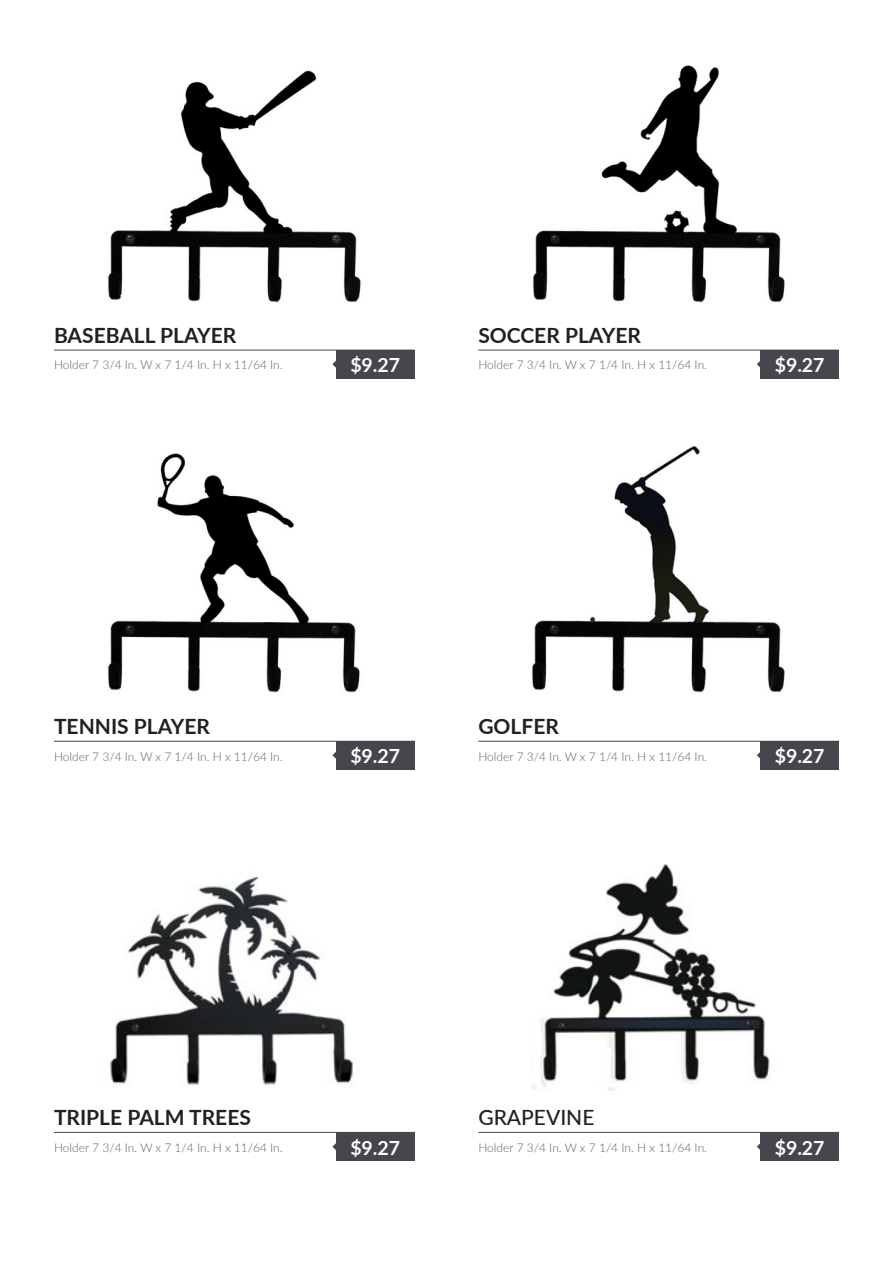
<style>
.page{position:relative;width:893px;height:1263px;background:#fff}
.page>*{position:absolute;margin:0;border:0;box-sizing:border-box;transform-origin:0 0}
.t1{font:700 21px "Lato";color:#212121}
.t2{font:500 21px "Lato";color:#212121}
.t3{font:700 19.5px "Lato";color:#fff}
.t4{font:300 12px "Lato";color:#605f64}
</style>
<div class="page">
<hr style="left:54px;top:350px;width:361px;height:1px;background:#45474c">
<hr style="left:478px;top:350px;width:361px;height:1px;background:#45474c">
<img style="left:107px;top:70px;width:254px;height:233px">
<img style="left:532px;top:65px;width:253px;height:238px">
<hr style="left:54px;top:741px;width:361px;height:1px;background:#45474c">
<hr style="left:478px;top:741px;width:361px;height:1px;background:#45474c">
<img style="left:107px;top:453px;width:253px;height:240px">
<hr style="left:54px;top:1132px;width:361px;height:1px;background:#45474c">
<hr style="left:478px;top:1132px;width:361px;height:1px;background:#45474c">
<img style="left:110px;top:876px;width:243px;height:209px">
<img style="left:532px;top:864px;width:238px;height:226px">
<img style="left:531px;top:446px;width:254px;height:247px">
<div style="left:336px;top:1132px;width:79px;height:29px;background:#45474c"></div>
<div style="left:760px;top:1132px;width:79px;height:29px;background:#45474c"></div>
<div style="left:760px;top:741px;width:79px;height:29px;background:#45474c"></div>
<div style="left:336px;top:741px;width:79px;height:29px;background:#45474c"></div>
<div style="left:336px;top:350px;width:79px;height:29px;background:#45474c"></div>
<div style="left:760px;top:350px;width:79px;height:29px;background:#45474c"></div>
<svg style="left:332px;top:1143px;width:4px;height:7px"></svg>
<svg style="left:757px;top:1143px;width:3px;height:7px"></svg>
<svg style="left:757px;top:752px;width:3px;height:7px"></svg>
<svg style="left:332px;top:752px;width:4px;height:7px"></svg>
<svg style="left:332px;top:361px;width:4px;height:7px"></svg>
<svg style="left:757px;top:361px;width:3px;height:7px"></svg>
<p class="t1" style="left:54px;top:320px;width:184px">BASEBALL PLAYER</p>
<p class="t1" style="left:478px;top:320px;width:164px">SOCCER PLAYER</p>
<p class="t4" style="left:54px;top:357px;width:230px">Holder 7 3/4 In. W x 7 1/4 In. H x 11/64 In.</p>
<p class="t4" style="left:478px;top:357px;width:230px">Holder 7 3/4 In. W x 7 1/4 In. H x 11/64 In.</p>
<p class="t3" style="left:350px;top:351px;width:51px">$9.27</p>
<p class="t3" style="left:775px;top:351px;width:51px">$9.27</p>
<p class="t1" style="left:54px;top:711px;width:157px">TENNIS PLAYER</p>
<p class="t1" style="left:478px;top:711px;width:82px">GOLFER</p>
<p class="t4" style="left:54px;top:748px;width:230px">Holder 7 3/4 In. W x 7 1/4 In. H x 11/64 In.</p>
<p class="t4" style="left:478px;top:748px;width:230px">Holder 7 3/4 In. W x 7 1/4 In. H x 11/64 In.</p>
<p class="t3" style="left:350px;top:742px;width:51px">$9.27</p>
<p class="t3" style="left:775px;top:742px;width:51px">$9.27</p>
<p class="t1" style="left:54px;top:1102px;width:198px">TRIPLE PALM TREES</p>
<p class="t2" style="left:478px;top:1102px;width:118px">GRAPEVINE</p>
<p class="t4" style="left:54px;top:1139px;width:230px">Holder 7 3/4 In. W x 7 1/4 In. H x 11/64 In.</p>
<p class="t3" style="left:350px;top:1133px;width:51px">$9.27</p>
<p class="t4" style="left:478px;top:1139px;width:230px">Holder 7 3/4 In. W x 7 1/4 In. H x 11/64 In.</p>
<p class="t3" style="left:775px;top:1133px;width:51px">$9.27</p>
</div>
